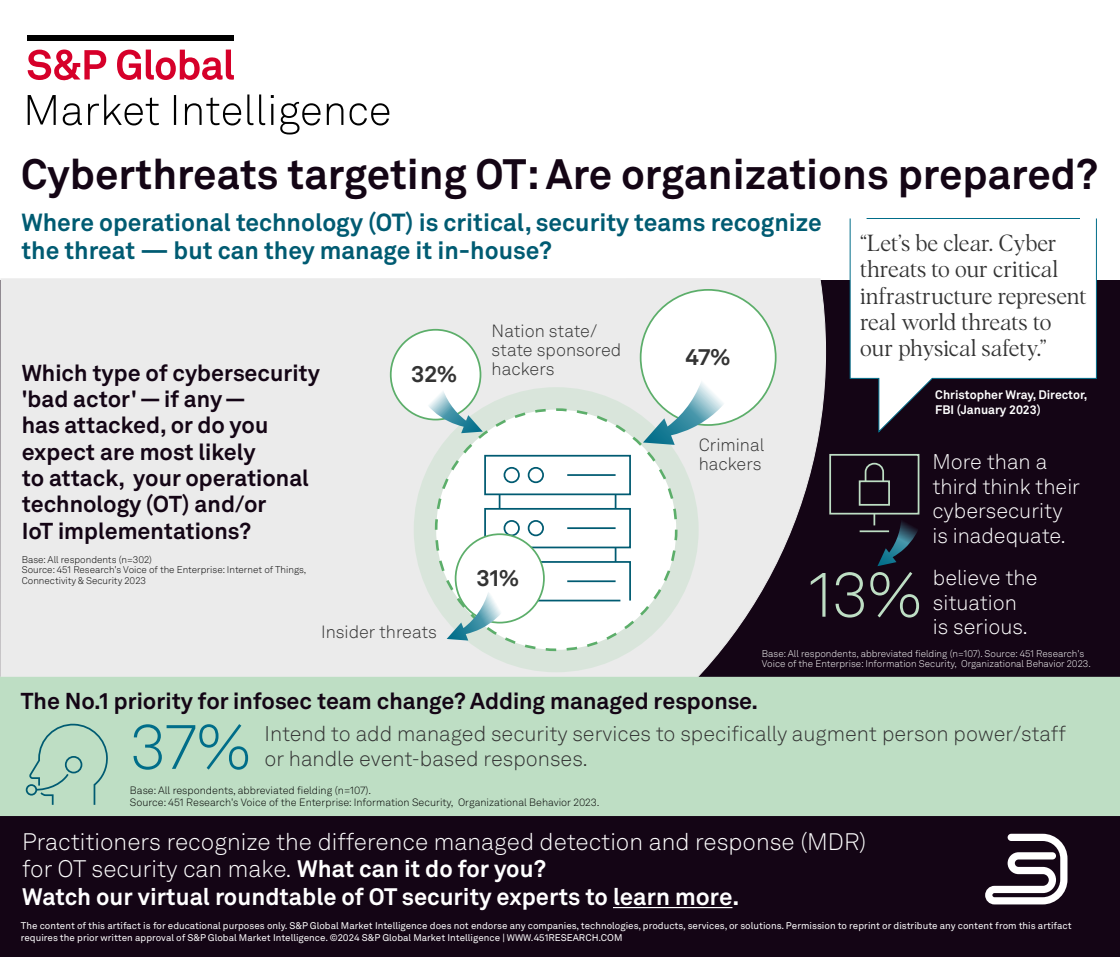
<style>
.page{position:relative;width:1120px;height:957px;background:#fff}
.page>*{position:absolute;margin:0;border:0;box-sizing:border-box;transform-origin:0 0}
.t1{font:300 63px "Akkurat LL";color:#006d89}
.t2{font:300 63px "Akkurat LL";color:#bedec4}
.t3{font:700 42px "Akkurat Pro";color:#140515}
.t4{font:700 24.5px/28px "Akkurat Pro";color:#005b72}
.t5{font:300 23.62px/27.1px "Akkurat LL";color:#fff}
.t6{font:700 23.62px "Akkurat Pro";color:#fff}
.t7{font:700 22.75px/26.2px "Akkurat LL";color:#140515}
.t8{font:300 22.75px/26.2px "Albra";letter-spacing:-.005em;color:#333}
.t9{font:700 22.75px "Akkurat LL";color:#333}
.t10{font:300 21px "Akkurat LL";color:#333}
.t11{font:300 21px/24.5px "Akkurat LL";color:#fff}
.t12{font:300 17.5px/19.2px "Akkurat LL";color:#333}
.t13{font:700 12.25px/14.7px "Akkurat Pro";color:#fff}
.t14{font:300 10.5px/12.6px "Akkurat LL";color:#000}
.t15{font:9.62px/11.4px "Akkurat LL";color:#fff}
.t16{font:300 9.62px/10.5px "Akkurat LL";color:#fff}
.t17{font:300 9.62px/10.5px "Akkurat LL";color:#000}
.s1{font-family:"Akkurat Pro"}
.s2{font-family:"Akkurat Pro";font-weight:700}
.s3{font-family:"Akkurat LL"}
</style>
<div class="page">
<div style="left:0;top:280px;width:1120px;height:676px;background:#140515"></div>
<div style="left:0;top:278px;width:826px;height:398px;background:#ebebeb"></div>
<hr style="left:613px;top:906px;width:119px;height:2px;background:#fff">
<div style="left:0;top:676px;width:1120px;height:139px;background:#bedec4"></div>
<div style="left:26px;top:784px;width:11px;height:11px;border:2px solid #005b72;border-radius:50%"></div>
<svg style="left:29px;top:723px;width:80px;height:83px;background:#afd3bd"></svg>
<div style="left:65px;top:755px;width:17px;height:18px;border:2px solid #005b72;border-radius:50%"></div>
<svg style="left:864px;top:462px;width:21px;height:18px"></svg>
<div style="left:859px;top:480px;width:31px;height:25px;border:2px solid #bedec4"></div>
<div style="left:829px;top:454px;width:90px;height:60px;border:2px solid #bedec4"></div>
<svg style="left:874px;top:513px;width:46px;height:53px"></svg>
<hr style="left:860px;top:530px;width:29px;height:2px;background:#bedec4">
<div style="left:414px;top:387px;width:285px;height:285px;background:#d9e5db;border-radius:50%"></div>
<div style="left:436px;top:409px;width:240px;height:240px;background:#fff;border-radius:50%"></div>
<div style="left:484px;top:455px;width:147px;height:40px;border:2px solid #005b72"></div>
<div style="left:484px;top:508px;width:147px;height:40px;border:2px solid #005b72"></div>
<div style="left:484px;top:561px;width:147px;height:40px;border:2px solid #005b72"></div>
<svg style="left:499px;top:494px;width:1px;height:15px"></svg>
<svg style="left:615px;top:494px;width:1px;height:15px"></svg>
<svg style="left:615px;top:547px;width:1px;height:15px"></svg>
<div style="left:504px;top:467px;width:16px;height:16px;border:2px solid #005b72;border-radius:50%"></div>
<div style="left:528px;top:467px;width:16px;height:16px;border:2px solid #005b72;border-radius:50%"></div>
<div style="left:504px;top:520px;width:16px;height:16px;border:2px solid #005b72;border-radius:50%"></div>
<div style="left:528px;top:520px;width:16px;height:16px;border:2px solid #005b72;border-radius:50%"></div>
<hr style="left:567px;top:474px;width:49px;height:2px;background:#005b72">
<hr style="left:567px;top:527px;width:49px;height:2px;background:#005b72">
<hr style="left:567px;top:580px;width:49px;height:2px;background:#005b72">
<hr style="left:495px;top:599px;width:125px;height:2px;background:#005b72">
<div style="left:641px;top:290px;width:135px;height:135px;background:#fff;border-radius:50%"></div>
<div style="left:456px;top:534px;width:88px;height:88px;background:#fff;border-radius:50%"></div>
<div style="left:455px;top:533px;width:90px;height:90px;border:2px solid #5cae6a;border-radius:50%"></div>
<div style="left:391px;top:330px;width:90px;height:89px;background:#fff;border-radius:50%"></div>
<div style="left:390px;top:329px;width:91px;height:91px;border:2px solid #5cae6a;border-radius:50%"></div>
<svg style="left:643px;top:373px;width:90px;height:72px"></svg>
<svg style="left:422px;top:384px;width:61px;height:49px"></svg>
<svg style="left:447px;top:591px;width:61px;height:49px"></svg>
<svg style="left:985px;top:833px;width:83px;height:71px"></svg>
<svg style="left:849px;top:218px;width:248px;height:215px;fill:#fff"></svg>
<hr style="left:867px;top:218px;width:213px;height:1px;background:#006d89">
<svg style="left:28px;top:94px;width:361px;height:40px"></svg>
<svg style="left:28px;top:49px;width:206px;height:32px"></svg>
<div style="left:28px;top:36px;width:206px;height:5px;background:#000"></div>
<h2 class="t3" style="left:21px;top:148px;width:1078px">Cyberthreats targeting OT: Are organizations prepared?</h2>
<h3 class="t8" style="left:860px;top:228px;width:228px">“Let’s be clear. Cyber threats to our critical infrastructure represent real world threats to our physical safety.”</h3>
<p class="t13" style="left:935px;top:387px;width:153px">Christopher Wray, Director,<br>FBI (January 2023)</p>
<h3 class="t4" style="left:21px;top:208px;width:802px">Where operational technology (OT) is critical, security teams recognize the threat — but can they manage it in-house?</h3>
<h3 class="t12" style="left:492px;top:321px;width:131px">Nation state/ state sponsored hackers</h3>
<h3 class="t9" style="left:686px;top:339px;width:46px">47%</h3>
<h3 class="t7" style="left:22px;top:358px;width:300px">Which type of cybersecurity 'bad actor' — if any —<br>has attacked, or do you expect are most likely<br>to attack, your operational technology (OT) and/or<br>IoT implementations?</h3>
<h3 class="t9" style="left:411px;top:356px;width:47px">32%</h3>
<h3 class="t12" style="left:699px;top:434px;width:67px">Criminal hackers</h3>
<h3 class="t11" style="left:932px;top:449px;width:149px">More than a third think their cybersecurity is inadequate.</h3>
<p class="t17" style="left:22px;top:554px;width:286px">Base: All respondents (n=302)<br>Source: 451 Research's Voice of the Enterprise: Internet of Things,<br>Connectivity &amp; Security 2023</p>
<h3 class="t12" style="left:321px;top:622px;width:117px">Insider threats</h3>
<h3 class="t9" style="left:477px;top:560px;width:44px">31%</h3>
<h1 class="t2" style="left:809px;top:550px;width:114px">13%</h1>
<h3 class="t11" style="left:933px;top:565px;width:106px">believe the situation is serious.</h3>
<p class="t16" style="left:762px;top:648px;width:330px">Base: All respondents, abbreviated fielding (n=107). Source: 451 Research's<br>Voice of the Enterprise: Information Security, Organizational Behavior 2023.</p>
<h3 class="t7" style="left:21px;top:686px;width:739px"><span class="s1">T</span>he No.1 priority for infosec team change? Adding managed response.</h3>
<h1 class="t1" style="left:130px;top:702px;width:122px">37%</h1>
<h3 class="t10" style="left:264px;top:719px;width:803px">Intend to add managed security services to specifically augment person power/staff</h3>
<h3 class="t10" style="left:264px;top:743px;width:325px">or handle event-based responses.</h3>
<p class="t14" style="left:130px;top:783px;width:471px">Base: All respondents, abbreviated fielding (n=107).<br>Source: 451 Research's Voice of the Enterprise: Information Security, Organizational Behavior 2023.</p>
<h3 class="t5" style="left:22px;top:827px;width:846px">Practitioners recognize the difference managed detection and response (MDR) for OT security can make. <span class="s2">What can it do for you?</span></h3>
<h3 class="t6" style="left:22px;top:881px;width:719px">Watch our virtual roundtable of OT security experts to <span class="s3">learn more</span>.</h3>
<p class="t15" style="left:21px;top:919px;width:1052px">The content of this artifact is for educational purposes only. S&amp;P Global Market Intelligence does not endorse any companies, technologies, products, services, or solutions. Permission to reprint or distribute any content from this artifact requires the prior written approval of S&amp;P Global Market Intelligence. ©2024 S&amp;P Global Market Intelligence | WWW.451RESEARCH.COM</p>
</div>
